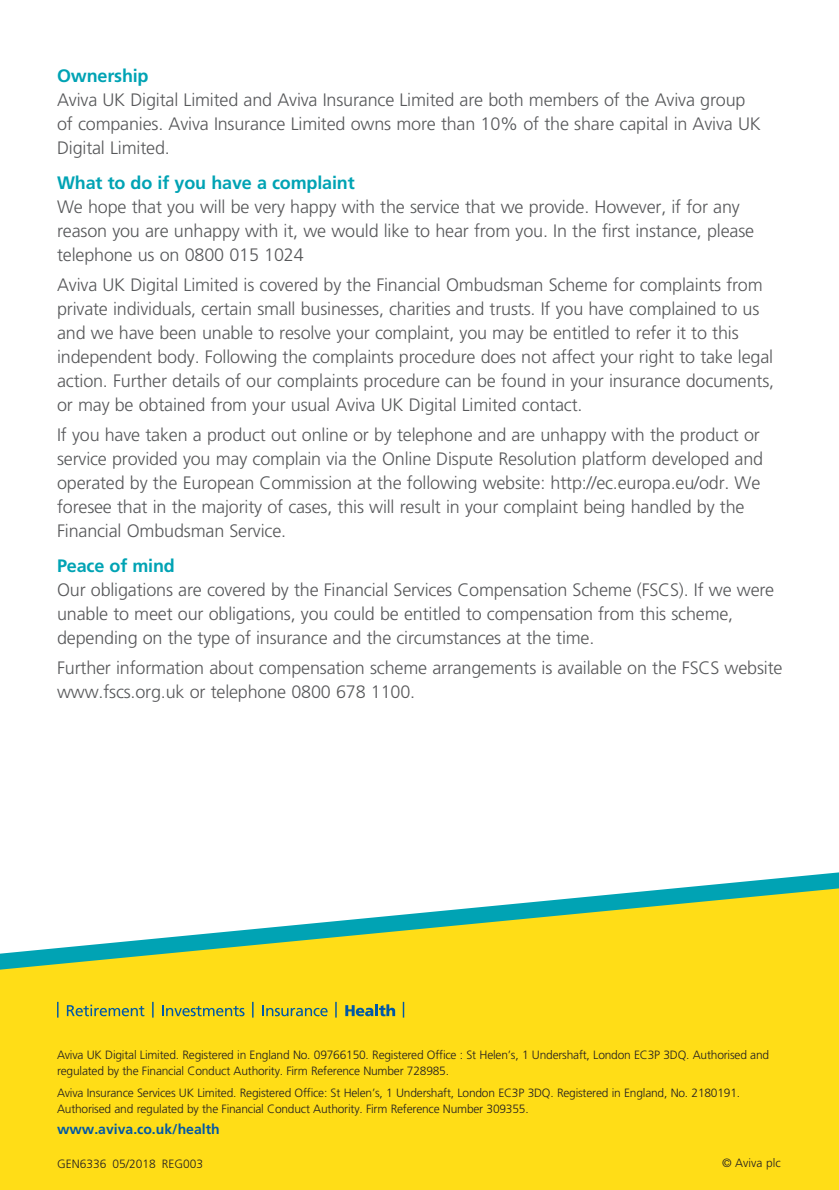
<style>
.page{position:relative;width:839px;height:1190px;background:#fff}
.page>*{position:absolute;margin:0;border:0;box-sizing:border-box;transform-origin:0 0}
.t1{font:300 18px/24px "Frutiger LT Std";letter-spacing:-.01em;color:#57585a}
.t2{font:700 18px "Frutiger LT Std";letter-spacing:-.01em;color:#00a3b4}
.t3{font:700 14px "Frutiger LT Std";color:#0158a6}
.t4{font:300 12px/16px "Frutiger LT Std";letter-spacing:-.015em;color:#231f20}
</style>
<div class="page">
<div style="left:0;top:971px;width:839px;height:219px;background:#ffdd17"></div>
<svg style="left:0;top:872px;width:839px;height:99px"></svg>
<svg style="left:67px;top:1005px;width:77px;height:11px"></svg>
<svg style="left:162px;top:1005px;width:83px;height:11px"></svg>
<svg style="left:262px;top:1005px;width:66px;height:11px"></svg>
<svg style="left:345px;top:1004px;width:50px;height:12px"></svg>
<svg style="left:252px;top:1002px;width:2px;height:15px"></svg>
<svg style="left:403px;top:1002px;width:1px;height:15px"></svg>
<svg style="left:335px;top:1002px;width:2px;height:15px"></svg>
<svg style="left:152px;top:1002px;width:2px;height:15px"></svg>
<svg style="left:57px;top:1002px;width:2px;height:15px"></svg>
<p class="t2" style="left:57px;top:65px;width:93px">Ownership</p>
<p class="t1" style="left:57px;top:88px;width:705px">Aviva UK Digital Limited and Aviva Insurance Limited are both members of the Aviva group of companies. Aviva Insurance Limited owns more than 10% of the share capital in Aviva UK<br>Digital Limited.</p>
<p class="t2" style="left:57px;top:172px;width:299px">What to do if you have a complaint</p>
<p class="t1" style="left:57px;top:195px;width:699px">We hope that you will be very happy with the service that we provide. However, if for any reason you are unhappy with it, we would like to hear from you. In the first instance, please telephone us on 0800 015 1024</p>
<p class="t1" style="left:57px;top:273px;width:719px">Aviva UK Digital Limited is covered by the Financial Ombudsman Scheme for complaints from private individuals, certain small businesses, charities and trusts. If you have complained to us and we have been unable to resolve your complaint, you may be entitled to refer it to this independent body. Following the complaints procedure does not affect your right to take legal action. Further details of our complaints procedure can be found in your insurance documents, or may be obtained from your usual Aviva UK Digital Limited contact.</p>
<p class="t1" style="left:57px;top:423px;width:708px">If you have taken a product out online or by telephone and are unhappy with the product or service provided you may complain via the Online Dispute Resolution platform developed and operated by the European Commission at the following website: http://ec.europa.eu/odr. We foresee that in the majority of cases, this will result in your complaint being handled by the Financial Ombudsman Service.</p>
<p class="t2" style="left:57px;top:555px;width:119px">Peace of mind</p>
<p class="t1" style="left:57px;top:578px;width:719px">Our obligations are covered by the Financial Services Compensation Scheme (FSCS). If we were unable to meet our obligations, you could be entitled to compensation from this scheme, depending on the type of insurance and the circumstances at the time.</p>
<p class="t1" style="left:57px;top:656px;width:727px">Further information about compensation scheme arrangements is available on the FSCS website www.fscs.org.uk or telephone 0800 678 1100.</p>
<p class="t4" style="left:57px;top:1047px;width:714px">Aviva UK Digital Limited. Registered in England No. 09766150. Registered Office : St Helen’s, 1 Undershaft, London EC3P 3DQ. Authorised and regulated by the Financial Conduct Authority. Firm Reference Number 728985.</p>
<p class="t4" style="left:57px;top:1085px;width:685px">Aviva Insurance Services UK Limited. Registered Office: St Helen’s, 1 Undershaft, London EC3P 3DQ. Registered in England, No. 2180191.<br>Authorised and regulated by the Financial Conduct Authority. Firm Reference Number 309355.</p>
<p class="t3" style="left:57px;top:1121px;width:164px">www.aviva.co.uk/health</p>
<p class="t4" style="left:57px;top:1156px;width:148px">GEN6336 05/2018 REG003</p>
<p class="t4" style="left:722px;top:1155px;width:60px">© Aviva plc</p>
</div>
